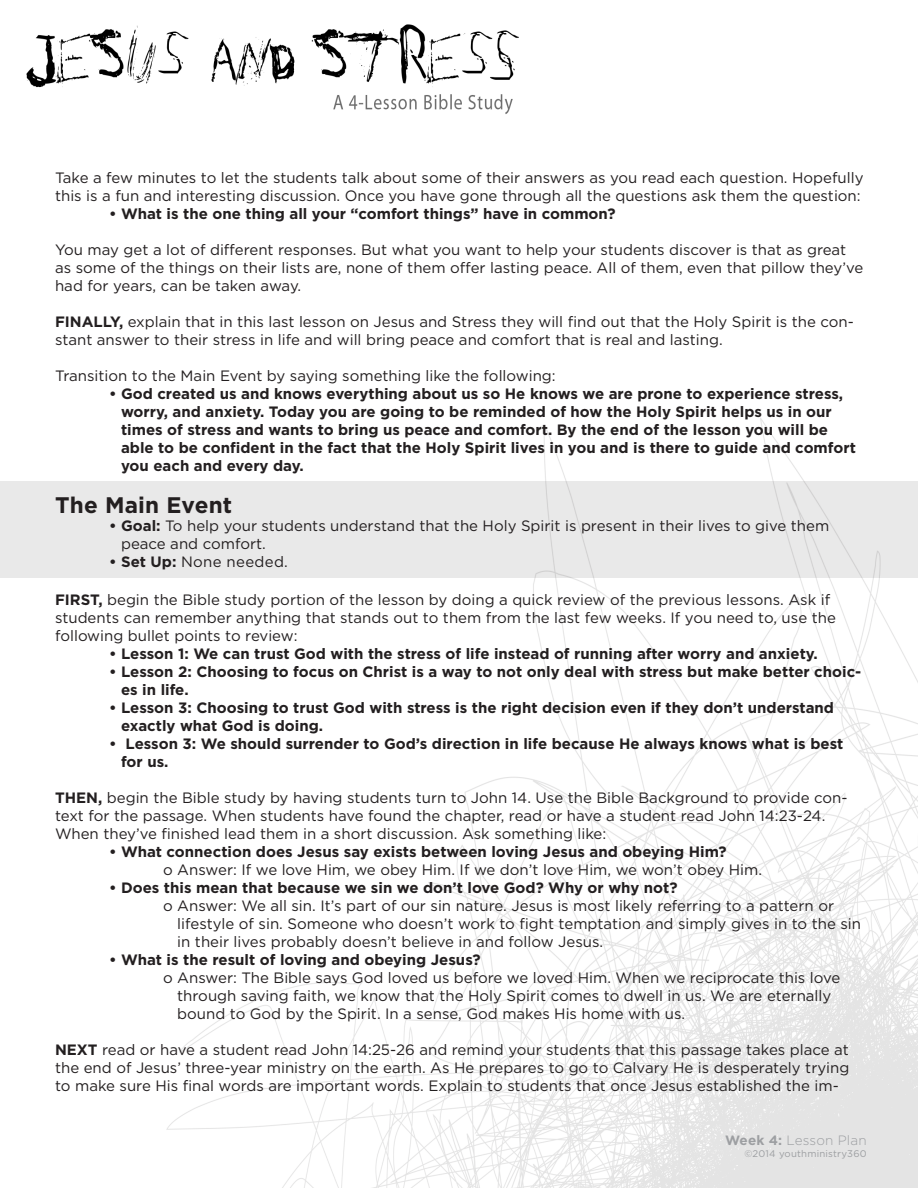
<style>
.page{position:relative;width:918px;height:1188px;background:#fff}
.page>*{position:absolute;margin:0;border:0;box-sizing:border-box;transform-origin:0 0}
.t1{font:700 22.5px "Gotham";letter-spacing:.01em;color:#231f20}
.t2{font:15px/18px "Gotham";color:#231f20}
.t3{font:700 15px/18px "Gotham";color:#231f20}
.t4{font:15px "Gotham";letter-spacing:.02em;color:#231f20}
.t5{font:300 13.5px "Gotham";letter-spacing:.01em;color:#9d9fa2}
.t6{font:9.6px "Gotham";letter-spacing:.02em;color:#9d9fa2}
.s1{font-weight:700}
</style>
<div class="page">
<img style="left:1px;top:24px;width:917px;height:1164px">
<div style="left:0;top:482px;width:918px;height:96px;background:#e9e9e9"></div>
<p class="t2" style="left:55px;top:168px;width:810px">Take a few minutes to let the students talk about some of their answers as you read each question. Hopefully this is a fun and interesting discussion. Once you have gone through all the questions ask them the question:</p>
<p class="t3" style="left:109px;top:205px;width:508px">• What is the one thing all your “comfort things” have in common?</p>
<p class="t2" style="left:55px;top:240px;width:810px">You may get a lot of different responses. But what you want to help your students discover is that as great as some of the things on their lists are, none of them offer lasting peace. All of them, even that pillow they’ve had for years, can be taken away.</p>
<p class="t2" style="left:55px;top:312px;width:800px"><span class="s1">FINALLY,</span> explain that in this last lesson on Jesus and Stress they will find out that the Holy Spirit is the con&shy;stant answer to their stress in life and will bring peace and comfort that is real and lasting.</p>
<p class="t2" style="left:55px;top:366px;width:502px">Transition to the Main Event by saying something like the following:</p>
<p class="t3" style="left:121px;top:385px;width:736px;text-indent:-12px">• God created us and knows everything about us so He knows we are prone to experience stress, worry, and anxiety. Today you are going to be reminded of how the Holy Spirit helps us in our times of stress and wants to bring us peace and comfort. By the end of the lesson you will be able to be confident in the fact that the Holy Spirit lives in you and is there to guide and comfort you each and every day.</p>
<p class="t1" style="left:55px;top:490px;width:179px">The Main Event</p>
<p class="t2" style="left:121px;top:516px;width:710px;text-indent:-12px"><span class="s1">• Goal:</span> To help your students understand that the Holy Spirit is present in their lives to give them peace and comfort.</p>
<p class="t4" style="left:109px;top:552px;width:180px"><span class="s1">• Set Up:</span> None needed.</p>
<p class="t2" style="left:55px;top:590px;width:782px"><span class="s1">FIRST,</span> begin the Bible study portion of the lesson by doing a quick review of the previous lessons. Ask if students can remember anything that stands out to them from the last few weeks. If you need to, use the following bullet points to review:</p>
<p class="t3" style="left:109px;top:644px;width:710px">• Lesson 1: We can trust God with the stress of life instead of running after worry and anxiety.</p>
<p class="t3" style="left:121px;top:662px;width:742px;text-indent:-12px">• Lesson 2: Choosing to focus on Christ is a way to not only deal with stress but make better choic&shy;es in life.</p>
<p class="t3" style="left:121px;top:698px;width:715px;text-indent:-12px">• Lesson 3: Choosing to trust God with stress is the right decision even if they don’t understand exactly what God is doing.</p>
<p class="t3" style="left:121px;top:734px;width:724px;text-indent:-12px">• Lesson 3: We should surrender to God’s direction in life because He always knows what is best for us.</p>
<p class="t2" style="left:55px;top:788px;width:794px"><span class="s1">THEN,</span> begin the Bible study by having students turn to John 14. Use the Bible Background to provide con&shy;text for the passage. When students have found the chapter, read or have a student read John 14:23-24.<br>When they’ve finished lead them in a short discussion. Ask something like:</p>
<p class="t3" style="left:109px;top:842px;width:619px">• What connection does Jesus say exists between loving Jesus and obeying Him?</p>
<p class="t2" style="left:163px;top:860px;width:601px">o Answer: If we love Him, we obey Him. If we don’t love Him, we won’t obey Him.</p>
<p class="t3" style="left:109px;top:878px;width:570px">• Does this mean that because we sin we don’t love God? Why or why not?</p>
<p class="t2" style="left:177px;top:896px;width:685px;text-indent:-14px">o Answer: We all sin. It’s part of our sin nature. Jesus is most likely referring to a pattern or lifestyle of sin. Someone who doesn’t work to fight temptation and simply gives in to the sin in their lives probably doesn’t believe in and follow Jesus.</p>
<p class="t3" style="left:109px;top:950px;width:373px">• What is the result of loving and obeying Jesus?</p>
<p class="t2" style="left:177px;top:968px;width:665px;text-indent:-14px">o Answer: The Bible says God loved us before we loved Him. When we reciprocate this love through saving faith, we know that the Holy Spirit comes to dwell in us. We are eternally bound to God by the Spirit. In a sense, God makes His home with us.</p>
<p class="t2" style="left:55px;top:1040px;width:796px;text-align:justify"><span class="s1">NEXT</span> read or have a student read John 14:25-26 and remind your students that this passage takes place at the end of Jesus’ three-year ministry on the earth. As He prepares to go to Calvary He is desperately trying to make sure His final words are important words. Explain to students that once Jesus established the im-</p>
<p class="t5" style="left:725px;top:1131px;width:143px"><span class="s1">Week 4:</span> Lesson Plan</p>
<p class="t6" style="left:744px;top:1147px;width:124px">©2014 youthministry360</p>
</div>
